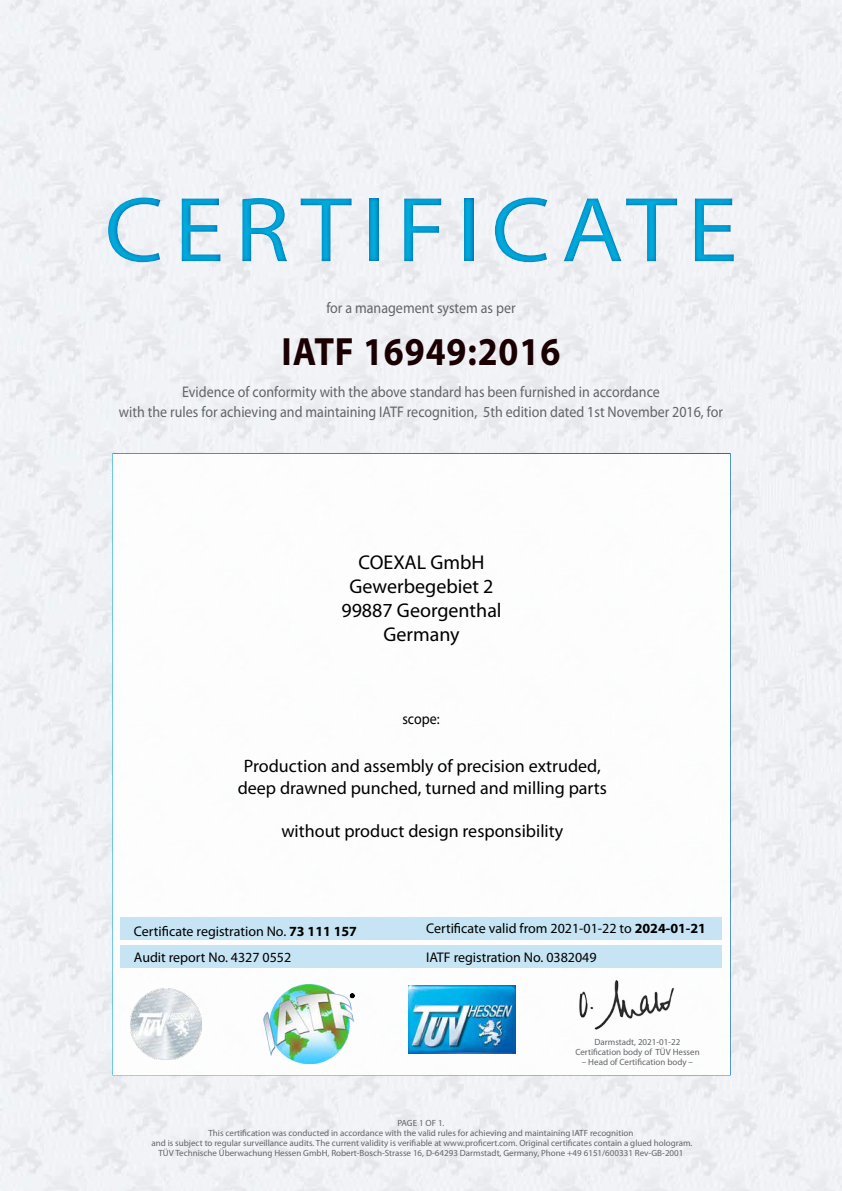
<style>
.page{position:relative;width:842px;height:1191px;background:#fff}
.page>*{position:absolute;margin:0;border:0;box-sizing:border-box;transform-origin:0 0}
.t1{font:93px "Myriad Pro";letter-spacing:.1em;color:#00addc;scale:1.1 1}
.t2{font:700 39.6px "Myriad Pro";letter-spacing:.025em;color:#1a0002;scale:.91 1}
.t3{font:20px/24px "Myriad Pro";color:#000;text-align:center}
.t4{font:18px/21.6px "Myriad Pro";color:#000;text-align:center}
.t5{font:15.4px/20px "Myriad Pro";color:#636466;text-align:center;scale:.91 1}
.t6{font:15.4px "Myriad Pro";color:#000;scale:.91 1}
.t7{font:14px/26px "Myriad Pro";color:#000}
.t8{font:9px/10px "Myriad Pro";color:#636466;text-align:center}
.s1{font-weight:700}
</style>
<div class="page">
<div style="left:112px;top:453px;width:619px;height:622px;background:#fff;border:2px solid #fff"></div>
<div style="left:120px;top:945px;width:602px;height:23px;background:#c0e2f3"></div>
<div style="left:121px;top:917px;width:601px;height:22px;background:#c0e2f3"></div>
<img style="left:579px;top:980px;width:95px;height:50px">
<img style="left:263px;top:984px;width:92px;height:79px">
<svg style="left:350px;top:993px;width:4px;height:4px"></svg>
<img style="left:409px;top:985px;width:106px;height:68px">
<div style="left:0;top:172px;width:842px;height:114px;background:#006bb6;opacity:.75"></div>
<img style="left:130px;top:988px;width:71px;height:71px">
<h1 class="t1" style="left:104px;top:173px;width:577px">CERTIFICATE</h1>
<h3 class="t5" style="left:326px;top:298px;width:209px">for a management system as per</h3>
<h2 class="t2" style="left:282px;top:326px;width:308px">IATF 16949:2016</h2>
<h3 class="t5" style="left:119px;top:381px;width:665px">Evidence of conformity with the above standard has been furnished in accordance<br>with the rules for achieving and maintaining IATF recognition, 5th edition dated 1st November 2016, for</h3>
<h3 class="t3" style="left:341px;top:550px;width:162px">COEXAL GmbH<br>Gewerbegebiet 2<br>99887 Georgenthal<br>Germany</h3>
<h3 class="t6" style="left:402px;top:709px;width:42px">scope:</h3>
<h3 class="t4" style="left:238px;top:755px;width:371px">Production and assembly of precision extruded, deep drawned punched, turned and milling parts</h3>
<h3 class="t4" style="left:281px;top:819px;width:284px">without product design responsibility</h3>
<h3 class="t7" style="left:134px;top:917px;width:225px">Certificate registration No. <span class="s1">73 111 157<br></span>Audit report No. 4327 0552</h3>
<h3 class="t7" style="left:426px;top:915px;width:281px">Certificate valid from 2021-01-22 to <span class="s1">2024-01-21</span></h3>
<h3 class="t7" style="left:426px;top:943px;width:172px">IATF registration No. 0382049</h3>
<p class="t8" style="left:575px;top:1037px;width:126px">Darmstadt, 2021-01-22<br>Certification body of TÜV Hessen</p>
<p class="t8" style="left:582px;top:1057px;width:113px">– Head of Certification body –</p>
<p class="t8" style="left:151px;top:1118px;width:543px">PAGE 1 OF 1.<br>This certification was conducted in accordance with the valid rules for achieving and maintaining IATF recognition<br>and is subject to regular surveillance audits. The current validity is verifiable at www.proficert.com. Original certificates contain a glued hologram.<br>TÜV Technische Überwachung Hessen GmbH, Robert-Bosch-Strasse 16, D-64293 Darmstadt, Germany, Phone +49 6151/600331 Rev-GB-2001</p>
</div>
